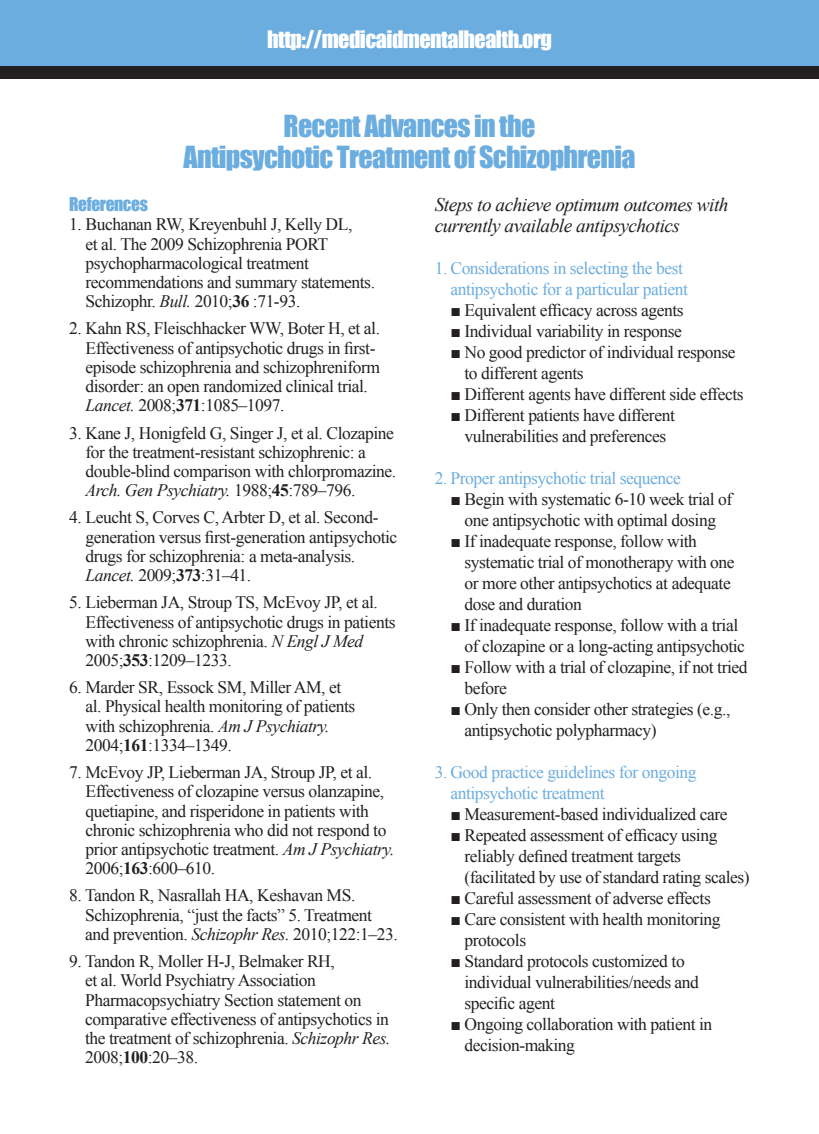
<style>
.page{position:relative;width:819px;height:1134px;background:#fff}
.page>*{position:absolute;margin:0;border:0;box-sizing:border-box;transform-origin:0 0}
.t1{font:28px "Impact";letter-spacing:-.025em;color:#6caddf}
.t2{font:22.05px "Impact";letter-spacing:-.025em;color:#fff}
.t3{font:italic 19.25px/21px "Times New Roman";letter-spacing:-.025em;color:#231f20}
.t4{font:17.5px/19.2px "Times New Roman";letter-spacing:-.025em;color:#231f20}
.t5{font:17.5px/21px "Times New Roman";letter-spacing:-.025em;color:#6caddf;text-align:right}
.t6{font:17.5px "Impact";letter-spacing:-.025em;color:#6caddf}
.s1{font-style:italic}
.s2{font-weight:700}
</style>
<div class="page">
<div style="left:0;top:0;width:819px;height:68px;background:#6caddf"></div>
<div style="left:0;top:66px;width:819px;height:13px;background:#231f20"></div>
<p class="t2" style="left:267px;top:22px;width:286px">http://medicaidmentalhealth.org</p>
<p class="t1" style="left:284px;top:104px;width:253px">Recent Advances in the</p>
<p class="t1" style="left:184px;top:135px;width:453px">Antipsychotic Treatment of Schizophrenia</p>
<p class="t6" style="left:69px;top:191px;width:80px">References</p>
<p class="t4" style="left:85px;top:215px;width:291px;text-indent:-16px">1. Buchanan RW, Kreyenbuhl J, Kelly DL,<br>et al. The 2009 Schizophrenia PORT psychopharmacological treatment recommendations and summary statements.<br>Schizophr. <span class="s1">Bull.</span> 2010;<span class="s2">36</span> :71-93.</p>
<p class="t4" style="left:85px;top:319px;width:296px;text-indent:-16px">2. Kahn RS, Fleischhacker WW, Boter H, et al.<br>Effectiveness of antipsychotic drugs in first&shy;episode schizophrenia and schizophreniform disorder: an open randomized clinical trial.<br><span class="s1">Lancet.</span> 2008;<span class="s2">371</span>:1085–1097.</p>
<p class="t4" style="left:85px;top:423px;width:312px;text-indent:-16px">3. Kane J, Honigfeld G, Singer J, et al. Clozapine for the treatment-resistant schizophrenic: a double-blind comparison with chlorpromazine.<br><span class="s1">Arch. Gen Psychiatry.</span> 1988;<span class="s2">45</span>:789–796.</p>
<p class="t4" style="left:85px;top:508px;width:313px;text-indent:-16px">4. Leucht S, Corves C, Arbter D, et al. Second&shy;generation versus first-generation antipsychotic drugs for schizophrenia: a meta-analysis.<br><span class="s1">Lancet.</span> 2009;<span class="s2">373</span>:31–41.</p>
<p class="t4" style="left:85px;top:593px;width:312px;text-indent:-16px">5. Lieberman JA, Stroup TS, McEvoy JP, et al.<br>Effectiveness of antipsychotic drugs in patients with chronic schizophrenia. <span class="s1">N Engl J Med </span>2005;<span class="s2">353</span>:1209–1233.</p>
<p class="t4" style="left:85px;top:677px;width:271px;text-indent:-16px">6. Marder SR, Essock SM, Miller AM, et al. Physical health monitoring of patients with schizophrenia. <span class="s1">Am J Psychiatry.<br></span>2004;<span class="s2">161</span>:1334–1349.</p>
<p class="t4" style="left:85px;top:762px;width:310px;text-indent:-16px">7. McEvoy JP, Lieberman JA, Stroup JP, et al.<br>Effectiveness of clozapine versus olanzapine, quetiapine, and risperidone in patients with chronic schizophrenia who did not respond to prior antipsychotic treatment. <span class="s1">Am J Psychiatry.<br></span>2006;<span class="s2">163</span>:600–610.</p>
<p class="t4" style="left:85px;top:886px;width:314px;text-indent:-16px">8. Tandon R, Nasrallah HA, Keshavan MS.<br>Schizophrenia, “just the facts” 5. Treatment and prevention. <span class="s1">Schizophr Res.</span> 2010;122:1–23.</p>
<p class="t4" style="left:85px;top:951px;width:307px;text-indent:-16px">9. Tandon R, Moller H-J, Belmaker RH,<br>et al. World Psychiatry Association Pharmacopsychiatry Section statement on comparative effectiveness of antipsychotics in the treatment of schizophrenia. <span class="s1">Schizophr Res.<br></span>2008;<span class="s2">100</span>:20–38.</p>
<p class="t3" style="left:435px;top:193px;width:295px">Steps to achieve optimum outcomes with currently available antipsychotics</p>
<p class="t5" style="left:435px;top:257px;width:255px">1. Considerations in selecting the best antipsychotic for a particular patient</p>
<p class="t4" style="left:450px;top:300px;width:235px">■ Equivalent efficacy across agents</p>
<p class="t4" style="left:450px;top:321px;width:233px">■ Individual variability in response</p>
<p class="t4" style="left:465px;top:341px;width:273px;line-height:21px;text-indent:-14px">■ No good predictor of individual response to different agents</p>
<p class="t4" style="left:450px;top:384px;width:295px">■ Different agents have different side effects</p>
<p class="t4" style="left:450px;top:404px;width:226px;line-height:21px;text-align:center">■ Different patients have different vulnerabilities and preferences</p>
<p class="t5" style="left:435px;top:467px;width:248px">2. Proper antipsychotic trial sequence</p>
<p class="t4" style="left:450px;top:488px;width:283px;line-height:21px;text-align:center">■ Begin with systematic 6-10 week trial of one antipsychotic with optimal dosing</p>
<p class="t4" style="left:465px;top:530px;width:272px;line-height:21px;text-indent:-14px">■ If inadequate response, follow with systematic trial of monotherapy with one or more other antipsychotics at adequate dose and duration</p>
<p class="t4" style="left:465px;top:614px;width:282px;line-height:21px;text-indent:-14px">■ If inadequate response, follow with a trial of clozapine or a long-acting antipsychotic</p>
<p class="t4" style="left:465px;top:656px;width:285px;line-height:21px;text-indent:-14px">■ Follow with a trial of clozapine, if not tried before</p>
<p class="t4" style="left:465px;top:698px;width:267px;line-height:21px;text-indent:-14px">■ Only then consider other strategies (e.g., antipsychotic polypharmacy)</p>
<p class="t5" style="left:450px;top:761px;width:248px;text-align:left;text-indent:-16px">3. Good practice guidelines for ongoing antipsychotic treatment</p>
<p class="t4" style="left:450px;top:804px;width:279px">■ Measurement-based individualized care</p>
<p class="t4" style="left:465px;top:824px;width:287px;line-height:21px;text-indent:-14px">■ Repeated assessment of efficacy using reliably defined treatment targets (facilitated by use of standard rating scales)</p>
<p class="t4" style="left:450px;top:888px;width:262px">■ Careful assessment of adverse effects</p>
<p class="t4" style="left:465px;top:908px;width:258px;line-height:21px;text-indent:-14px">■ Care consistent with health monitoring protocols</p>
<p class="t4" style="left:465px;top:950px;width:236px;line-height:21px;text-indent:-14px">■ Standard protocols customized to individual vulnerabilities/needs and specific agent</p>
<p class="t4" style="left:465px;top:1013px;width:249px;line-height:21px;text-indent:-14px">■ Ongoing collaboration with patient in decision-making</p>
</div>
